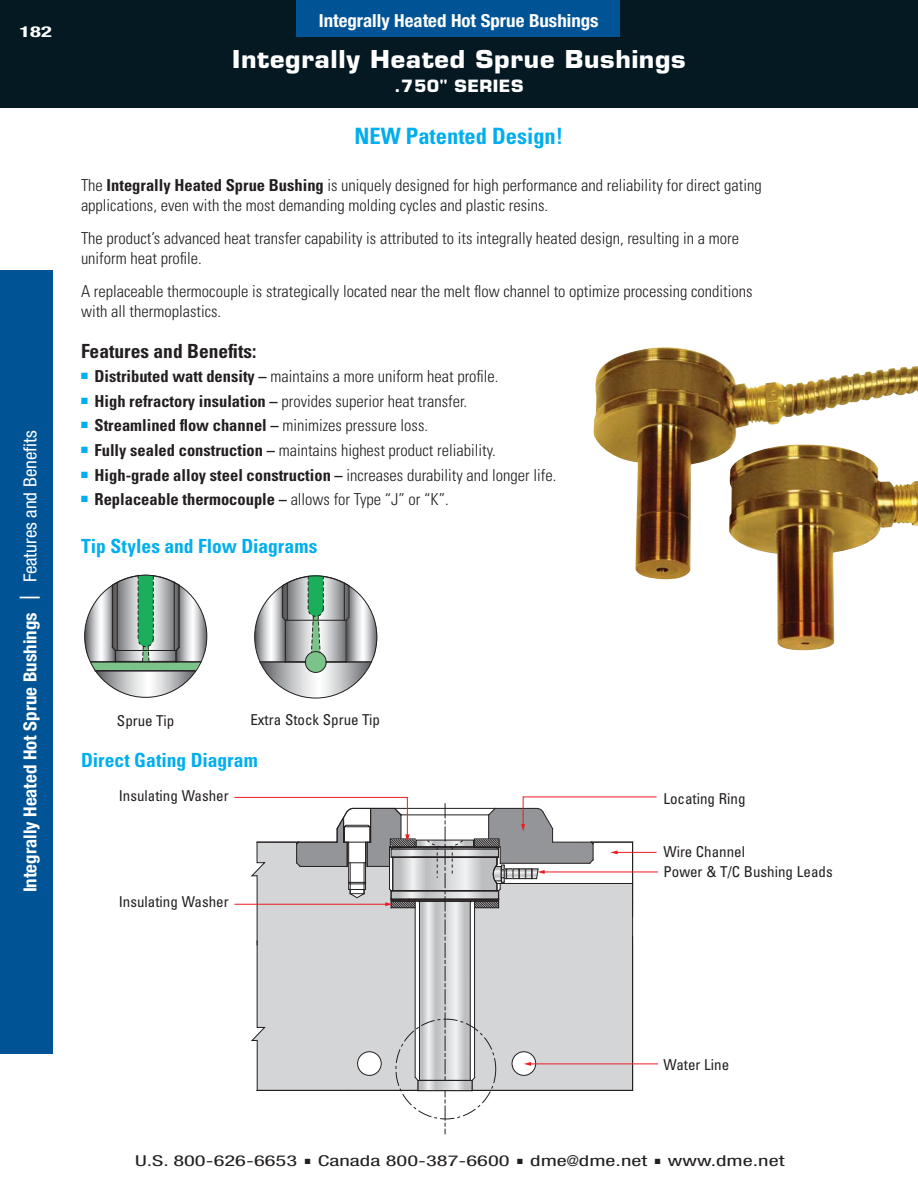
<style>
.page{position:relative;width:918px;height:1188px;background:#fff}
.page>*{position:absolute;margin:0;border:0;box-sizing:border-box;transform-origin:0 0}
.t1{font:700 24px "Eurostile LT Std";letter-spacing:.025em;color:#fff;scale:1.05 1}
.t2{font:700 condensed 22.5px "Univers";color:#00aeef}
.t3{font:700 condensed 19.5px "Univers";color:#00aeef}
.t4{font:700 condensed 19.5px "Univers";color:#231f20}
.t5{font:700 condensed 18px "Helvetica Neue LT Std";color:#fff;scale:1.05 1}
.t6{font:300 condensed 16.5px/19.8px "Univers";color:#231f20}
.t7{font:700 condensed 16.5px "Univers";color:#231f20}
.t8{font:700 16.5px "Eurostile LT Std";letter-spacing:.025em;color:#fff;scale:1.05 1}
.t9{font:condensed 15px/20.1px "Univers";color:#231f20}
.t10{font:condensed 15px "Helvetica Neue LT Std";color:#231f20;scale:1.5 1}
.t11{font:700 condensed 15px "Helvetica Neue LT Std";color:#fff;scale:1.5 1}
.s1{font-size:27px}
.s2{font-weight:400}
.s3{font-weight:700}
.s4{font-weight:300}
</style>
<div class="page">
<div style="left:0;top:0;width:918px;height:108px;background:#051922"></div>
<div style="left:0;top:270px;width:52px;height:783px;background:#005496"></div>
<div style="left:296px;top:0;width:324px;height:37px;background:#005496"></div>
<hr style="left:530px;top:1064px;width:128px;height:1px;background:#ed1c24">
<hr style="left:543px;top:872px;width:115px;height:1px;background:#ed1c24">
<svg style="left:234px;top:796px;width:423px;height:338px"></svg>
<svg style="left:255px;top:575px;width:122px;height:123px"></svg>
<div style="left:305px;top:651px;width:22px;height:22px;border:1px solid #231f20;border-radius:50%"></div>
<svg style="left:85px;top:574px;width:122px;height:124px"></svg>
<img style="left:593px;top:347px;width:325px;height:304px">
<p class="t11" style="left:20px;top:26px;width:23px">182</p>
<p class="t5" style="left:24px;top:892px;width:441px;rotate:-90deg">Integrally Heated Hot Sprue Bushings <span class="s1">|</span> <span class="s2">Features and Benefits</span></p>
<p class="t5" style="left:319px;top:14px;width:268px">Integrally Heated Hot Sprue Bushings</p>
<h1 class="t1" style="left:232px;top:50px;width:433px">Integrally Heated Sprue Bushings</h1>
<p class="t8" style="left:394px;top:79px;width:124px">.750" SERIES</p>
<h2 class="t2" style="left:355px;top:127px;width:210px">NEW Patented Design!</h2>
<p class="t6" style="left:81px;top:177px;width:682px">The <span class="s3">Integrally Heated Sprue Bushing</span> is uniquely designed for high performance and reliability for direct gating applications, even with the most demanding molding cycles and plastic resins.</p>
<p class="t6" style="left:81px;top:230px;width:660px">The product’s advanced heat transfer capability is attributed to its integrally heated design, resulting in a more uniform heat profile.</p>
<p class="t6" style="left:81px;top:283px;width:673px">A replaceable thermocouple is strategically located near the melt flow channel to optimize processing conditions with all thermoplastics.</p>
<p class="t4" style="left:81px;top:343px;width:177px">Features and Benefits:</p>
<p class="t6" style="left:81px;top:368px;width:419px"><sup>■</sup> <span class="s3">Distributed watt density –</span> maintains a more uniform heat profile.</p>
<p class="t6" style="left:81px;top:393px;width:388px"><sup>■</sup> <span class="s3">High refractory insulation –</span> provides superior heat transfer.</p>
<p class="t7" style="left:81px;top:419px;width:349px"><sup>■</sup> Streamlined flow channel – <span class="s4">minimizes pressure loss.</span></p>
<p class="t6" style="left:81px;top:442px;width:416px"><sup>■</sup> <span class="s3">Fully sealed construction –</span> maintains highest product reliability.</p>
<p class="t7" style="left:81px;top:469px;width:477px"><sup>■</sup> High-grade alloy steel construction – <span class="s4">increases durability and longer life.</span></p>
<p class="t7" style="left:81px;top:493px;width:369px"><sup>■</sup> Replaceable thermocouple – <span class="s4">allows for Type “J” or “K”.</span></p>
<p class="t3" style="left:81px;top:539px;width:238px">Tip Styles and Flow Diagrams</p>
<p class="t9" style="left:117px;top:712px;width:59px">Sprue Tip</p>
<p class="t9" style="left:250px;top:711px;width:131px">Extra Stock Sprue Tip</p>
<p class="t3" style="left:81px;top:753px;width:178px">Direct Gating Diagram</p>
<p class="t9" style="left:119px;top:787px;width:111px">Insulating Washer</p>
<p class="t9" style="left:119px;top:893px;width:111px">Insulating Washer</p>
<p class="t9" style="left:663px;top:790px;width:84px">Locating Ring</p>
<p class="t9" style="left:663px;top:843px;width:171px">Wire Channel<br>Power &amp; T/C Bushing Leads</p>
<p class="t9" style="left:663px;top:1056px;width:67px">Water Line</p>
<p class="t10" style="left:135px;top:1155px;width:434px">U.S. 800-626-6653 ■ Canada 800-387-6600 ■ dme@dme.net ■ www.dme.net</p>
</div>
